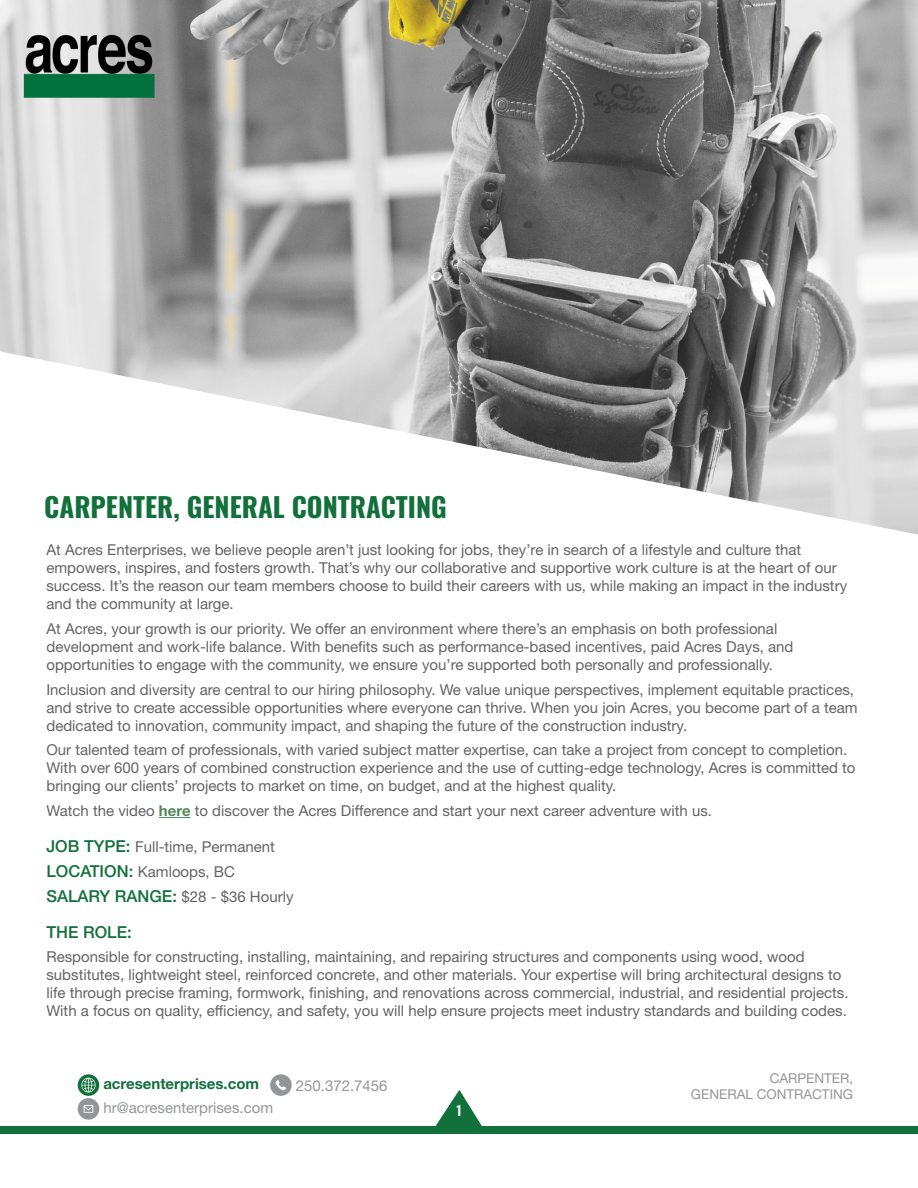
<style>
.page{position:relative;width:918px;height:1188px;background:#fff}
.page>*{position:absolute;margin:0;border:0;box-sizing:border-box;transform-origin:0 0}
.Title_page_title{font:700 27px "Oswald";color:#12703b}
.body{font:500 16.5px "Helvetica Neue LT Std";color:#12703b}
.body-2{font:15px/18px "Helvetica Neue LT Std";color:#636366}
.t1{font:15px "Helvetica Neue LT Std";color:#939598}
.t2{font:700 15px "Helvetica Neue LT Std";color:#12703b}
.t3{font:13.5px/16.2px "Helvetica Neue LT Std";color:#939598;text-align:right}
.t4{font:600 13.5px "Oswald";color:#fff}
.s1{font-weight:700;color:#51885c}
.s2{font-weight:500;font-size:16.5px;color:#12703b}
</style>
<div class="page">
<svg style="left:435px;top:1090px;width:47px;height:36px"></svg>
<div style="left:0;top:1126px;width:918px;height:8px;background:#12703b"></div>
<svg style="left:78px;top:1074px;width:21px;height:22px"></svg>
<svg style="left:81px;top:1078px;width:15px;height:15px"></svg>
<div style="left:270px;top:1074px;width:22px;height:22px;background:#939598;border-radius:50%"></div>
<svg style="left:276px;top:1080px;width:10px;height:10px"></svg>
<div style="left:78px;top:1098px;width:21px;height:22px;background:#939598;border-radius:50%"></div>
<svg style="left:84px;top:1105px;width:9px;height:8px"></svg>
<hr style="left:159px;top:817px;width:32px;height:1px;background:#51885c">
<img style="left:0;top:0;width:918px;height:535px">
<img style="left:22px;top:28px;width:135px;height:77px">
<p class="Title_page_title" style="left:44px;top:493px;width:404px">CARPENTER, GENERAL CONTRACTING</p>
<p class="body-2" style="left:46px;top:540px;width:802px">At Acres Enterprises, we believe people aren’t just looking for jobs, they’re in search of a lifestyle and culture that empowers, inspires, and fosters growth. That’s why our collaborative and supportive work culture is at the heart of our success. It’s the reason our team members choose to build their careers with us, while making an impact in the industry and the community at large.</p>
<p class="body-2" style="left:46px;top:619px;width:749px">At Acres, your growth is our priority. We offer an environment where there’s an emphasis on both professional development and work-life balance. With benefits such as performance-based incentives, paid Acres Days, and opportunities to engage with the community, we ensure you’re supported both personally and professionally.</p>
<p class="body-2" style="left:46px;top:680px;width:813px">Inclusion and diversity are central to our hiring philosophy. We value unique perspectives, implement equitable practices, and strive to create accessible opportunities where everyone can thrive. When you join Acres, you become part of a team dedicated to innovation, community impact, and shaping the future of the construction industry.</p>
<p class="body-2" style="left:46px;top:741px;width:811px">Our talented team of professionals, with varied subject matter expertise, can take a project from concept to completion.<br>With over 600 years of combined construction experience and the use of cutting-edge technology, Acres is committed to bringing our clients’ projects to market on time, on budget, and at the highest quality.</p>
<p class="body-2" style="left:46px;top:801px;width:667px">Watch the video <span class="s1">here</span> to discover the Acres Difference and start your next career adventure with us.</p>
<p class="body-2" style="left:46px;top:837px;width:230px"><span class="s2">JOB TYPE:</span> Full-time, Permanent</p>
<p class="body-2" style="left:46px;top:862px;width:190px"><span class="s2">LOCATION:</span> Kamloops, BC</p>
<p class="body-2" style="left:46px;top:887px;width:249px"><span class="s2">SALARY RANGE:</span> $28 - $36 Hourly</p>
<p class="body" style="left:46px;top:922px;width:87px">THE ROLE:</p>
<p class="body-2" style="left:46px;top:948px;width:804px">Responsible for constructing, installing, maintaining, and repairing structures and components using wood, wood substitutes, lightweight steel, reinforced concrete, and other materials. Your expertise will bring architectural designs to life through precise framing, formwork, finishing, and renovations across commercial, industrial, and residential projects.<br>With a focus on quality, efficiency, and safety, you will help ensure projects meet industry standards and building codes.</p>
<p class="t2" style="left:103px;top:1074px;width:157px">acresenterprises.com</p>
<p class="t1" style="left:296px;top:1076px;width:93px">250.372.7456</p>
<p class="t1" style="left:103px;top:1098px;width:171px">hr@acresenterprises.com</p>
<p class="t4" style="left:456px;top:1104px;width:7px">1</p>
<p class="t3" style="left:691px;top:1070px;width:164px">CARPENTER,<br>GENERAL CONTRACTING</p>
</div>
